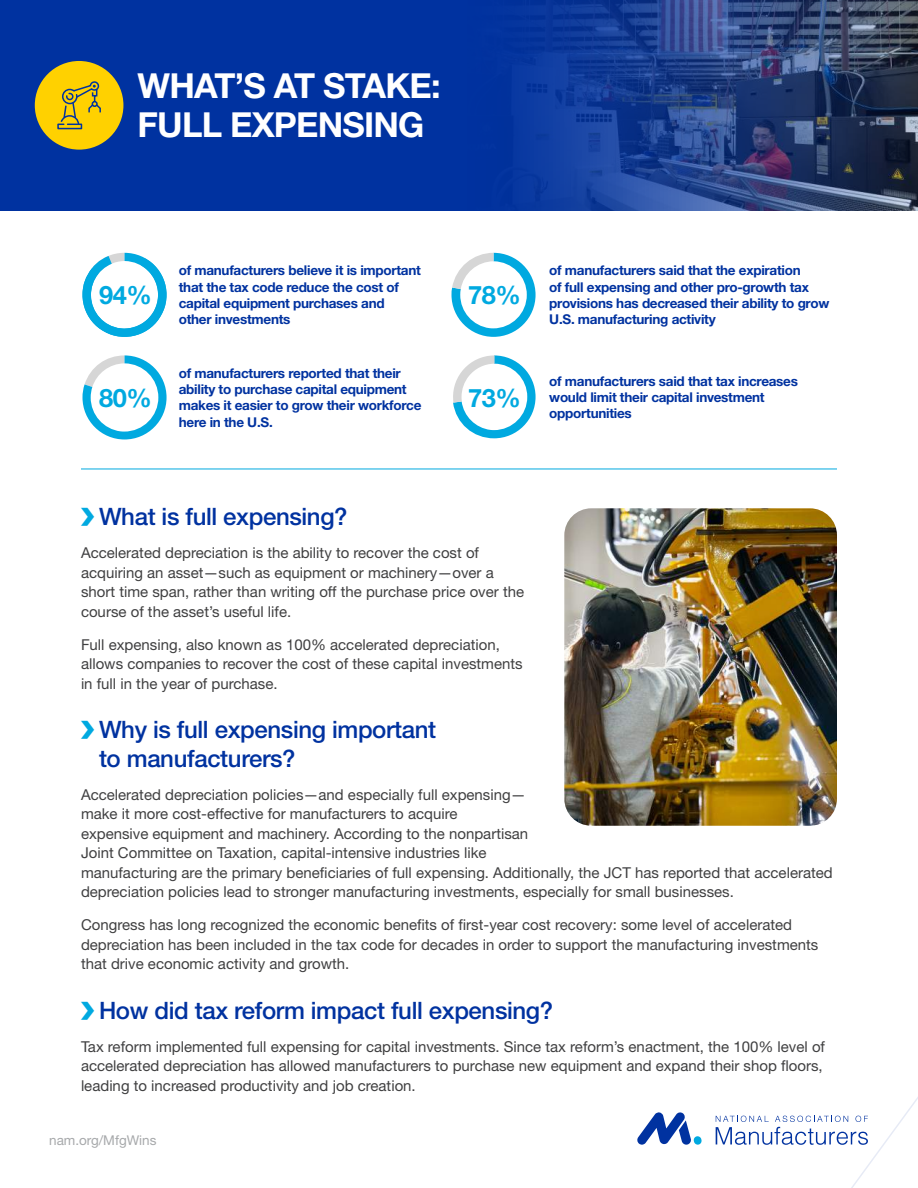
<style>
.page{position:relative;width:918px;height:1188px;background:#fff}
.page>*{position:absolute;margin:0;border:0;box-sizing:border-box;transform-origin:0 0}
.t1{font:700 34.5px/39px "Helvetica Neue LT Pro";letter-spacing:-.025em;color:#fff}
.t2{font:700 25.5px "Helvetica Neue LT Pro";letter-spacing:-.02em;color:#00a9e0}
.t3{font:500 24px/28.5px "Helvetica Neue LT Pro";letter-spacing:-.015em;color:#0032a0}
.t4{font:15px/19.5px "Helvetica Neue LT Pro";color:#404041}
.t5{font:700 13.5px/16.2px "Helvetica Neue LT Pro";letter-spacing:-.02em;color:#0032a0}
.t6{font:13.5px "Helvetica Neue LT Pro";color:#a7a9ab}
</style>
<div class="page">
<svg style="left:0;top:0;width:918px;height:211px;background:#103891"></svg>
<div style="left:35px;top:61px;width:88px;height:89px;background:#ffd100;border-radius:50%"></div>
<svg style="left:57px;top:81px;width:44px;height:49px"></svg>
<svg style="left:637px;top:1112px;width:65px;height:33px"></svg>
<svg style="left:716px;top:1097px;width:202px;height:91px"></svg>
<hr style="left:81px;top:469px;width:756px;height:1px;background:#00a9e0">
<svg style="left:83px;top:355px;width:84px;height:84px"></svg>
<svg style="left:452px;top:253px;width:84px;height:84px"></svg>
<svg style="left:453px;top:355px;width:83px;height:83px"></svg>
<img style="left:564px;top:508px;width:273px;height:318px">
<svg style="left:82px;top:253px;width:85px;height:84px"></svg>
<h1 class="t1" style="left:138px;top:68px;width:305px">WHAT’S AT STAKE:<br>FULL EXPENSING</h1>
<h2 class="t2" style="left:99px;top:279px;width:54px">94%</h2>
<h2 class="t2" style="left:99px;top:386px;width:54px">80%</h2>
<p class="t5" style="left:179px;top:263px;width:244px">of manufacturers believe it is important that the tax code reduce the cost of capital equipment purchases and other investments</p>
<p class="t5" style="left:179px;top:366px;width:244px">of manufacturers reported that their ability to purchase capital equipment makes it easier to grow their workforce here in the U.S.</p>
<h2 class="t2" style="left:468px;top:283px;width:54px">78%</h2>
<h2 class="t2" style="left:468px;top:386px;width:54px">73%</h2>
<p class="t5" style="left:549px;top:263px;width:282px">of manufacturers said that the expiration<br>of full expensing and other pro-growth tax provisions has decreased their ability to grow U.S. manufacturing activity</p>
<p class="t5" style="left:549px;top:374px;width:250px">of manufacturers said that tax increases would limit their capital investment opportunities</p>
<h3 class="t3" style="left:99px;top:505px;width:250px">What is full expensing?</h3>
<p class="t4" style="left:81px;top:544px;width:445px">Accelerated depreciation is the ability to recover the cost of acquiring an asset—such as equipment or machinery—over a short time span, rather than writing off the purchase price over the course of the asset’s useful life.</p>
<p class="t4" style="left:81px;top:636px;width:443px">Full expensing, also known as 100% accelerated depreciation, allows companies to recover the cost of these capital investments in full in the year of purchase.</p>
<h3 class="t3" style="left:99px;top:718px;width:339px">Why is full expensing important to manufacturers?</h3>
<p class="t4" style="left:81px;top:786px;width:753px">Accelerated depreciation policies—and especially full expensing—<br>make it more cost-effective for manufacturers to acquire<br>expensive equipment and machinery. According to the nonpartisan<br>Joint Committee on Taxation, capital-intensive industries like<br>manufacturing are the primary beneficiaries of full expensing. Additionally, the JCT has reported that accelerated depreciation policies lead to stronger manufacturing investments, especially for small businesses.</p>
<p class="t4" style="left:81px;top:916px;width:739px">Congress has long recognized the economic benefits of first-year cost recovery: some level of accelerated depreciation has been included in the tax code for decades in order to support the manufacturing investments that drive economic activity and growth.</p>
<h3 class="t3" style="left:99px;top:998px;width:456px">How did tax reform impact full expensing?</h3>
<p class="t4" style="left:81px;top:1038px;width:746px">Tax reform implemented full expensing for capital investments. Since tax reform’s enactment, the 100% level of accelerated depreciation has allowed manufacturers to purchase new equipment and expand their shop floors, leading to increased productivity and job creation.</p>
<p class="t6" style="left:49px;top:1134px;width:109px">nam.org/MfgWins</p>
</div>
